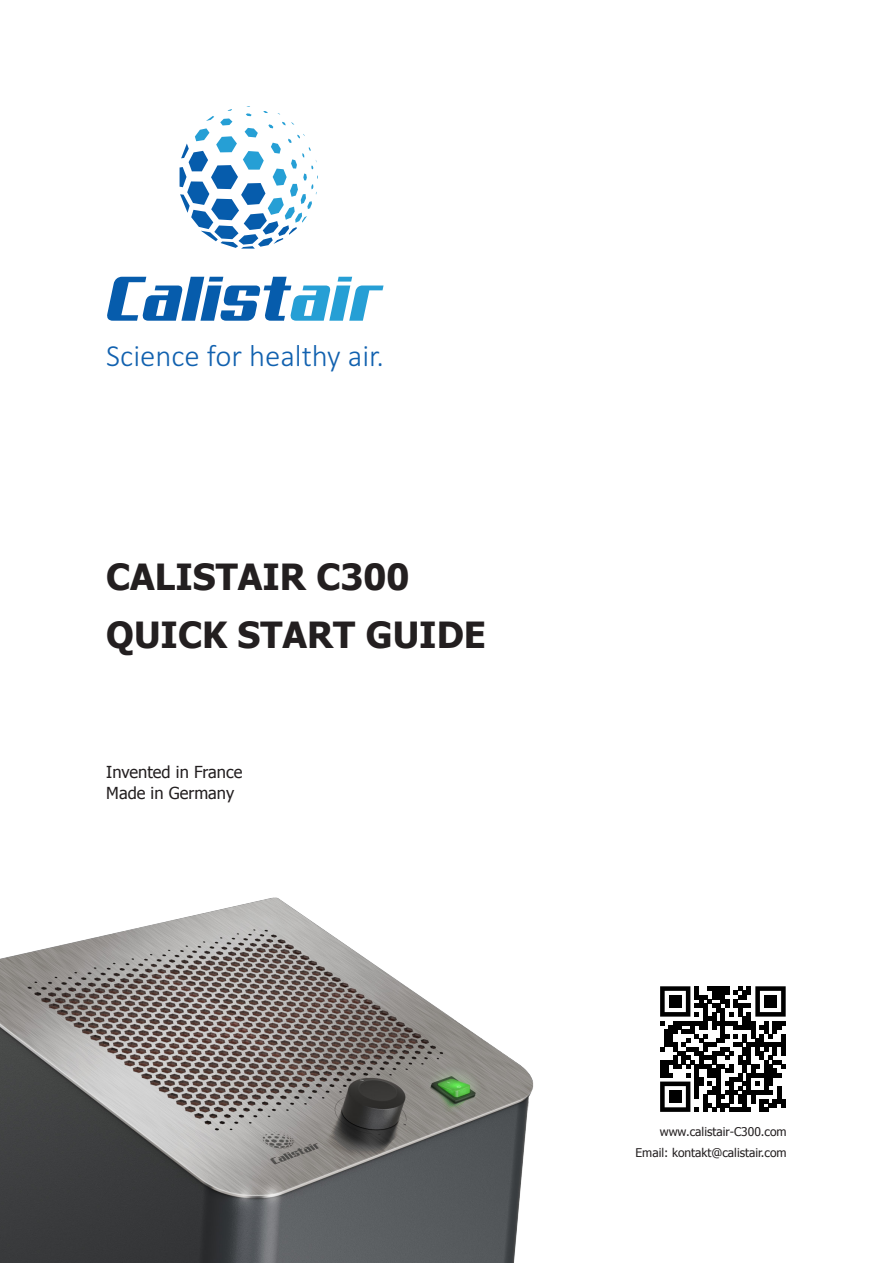
<style>
.page{position:relative;width:893px;height:1263px;background:#fff}
.page>*{position:absolute;margin:0;border:0;box-sizing:border-box;transform-origin:0 0}
.t1{font:700 36px "Tahoma";color:#231f20}
.t2{font:300 30.9px "Calibri";color:#1161af}
.t3{font:16.5px "Tahoma";color:#231f20}
.Hinweis{font:12px/21px "Tahoma";color:#231f20;text-align:right}
</style>
<div class="page">
<img style="left:0;top:897px;width:534px;height:366px">
<svg style="left:660px;top:986px;width:126px;height:126px"></svg>
<div style="left:669px;top:995px;width:13px;height:13px;background:#000"></div>
<div style="left:764px;top:995px;width:13px;height:13px;background:#000"></div>
<div style="left:669px;top:1090px;width:13px;height:13px;background:#000"></div>
<svg style="left:107px;top:277px;width:277px;height:44px"></svg>
<svg style="left:180px;top:106px;width:138px;height:143px"></svg>
<p class="t2" style="left:106px;top:336px;width:279px">Science for healthy air.</p>
<p class="t1" style="left:106px;top:552px;width:305px">CALISTAIR C300</p>
<p class="t1" style="left:106px;top:609px;width:381px">QUICK START GUIDE</p>
<p class="t3" style="left:106px;top:761px;width:138px">Invented in France</p>
<p class="t3" style="left:106px;top:782px;width:129px">Made in Germany</p>
<p class="Hinweis" style="left:636px;top:1120px;width:153px">www.calistair-C300.com<br>Email: kontakt@calistair.com</p>
</div>
